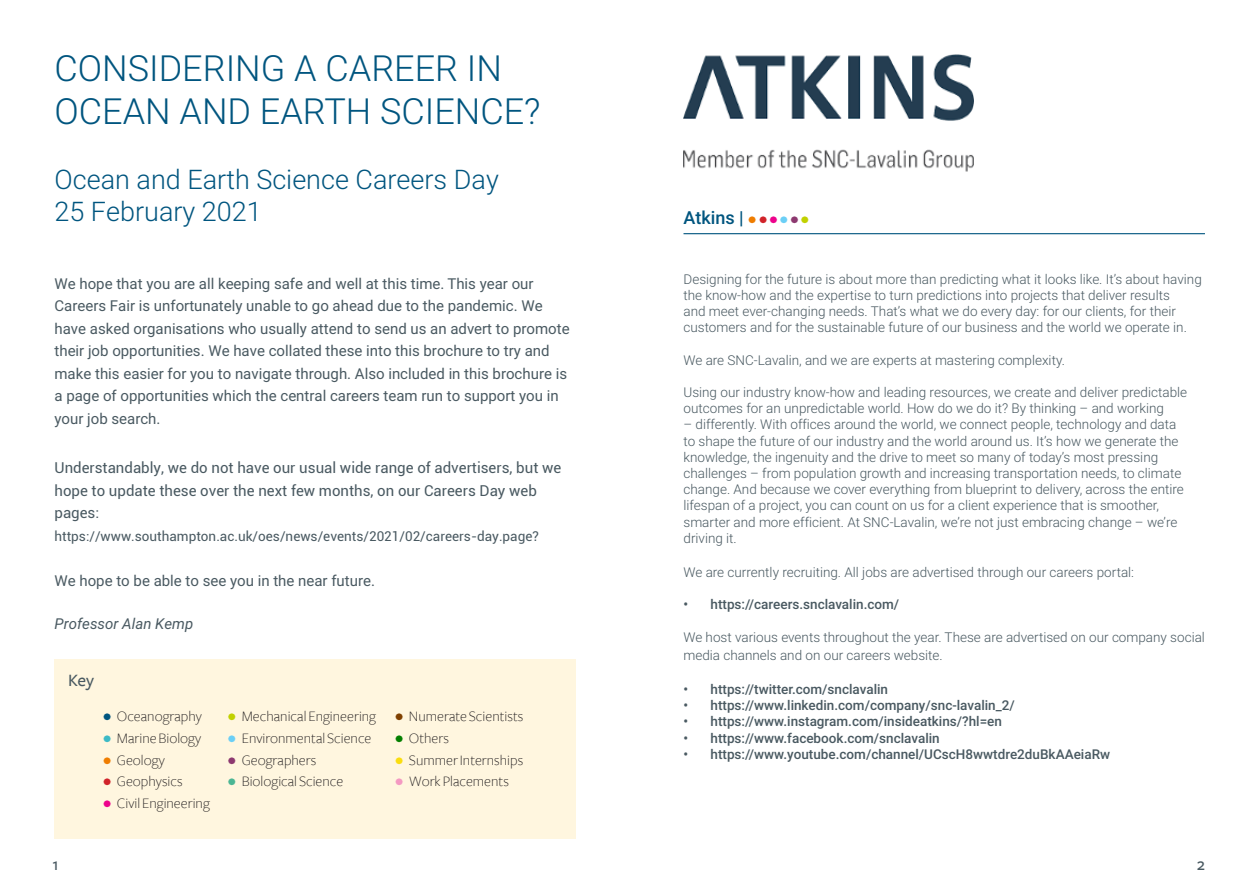
<style>
.page{position:relative;width:1259px;height:893px;background:#fff}
.page>*{position:absolute;margin:0;border:0;box-sizing:border-box;transform-origin:0 0}
.t1{font:300 36px/43.2px "Roboto";color:#00557f}
.t2{font:300 27px/32.4px "Roboto";color:#00557f}
.t3{font:500 18px "Roboto";color:#00557f}
.t4{font:500 18px "Freight Sans";color:#495961}
.t5{font:15px/22.5px "Roboto";color:#495961}
.t6{font:300 15px/21.6px "Freight Sans";color:#231f20}
.t7{font:italic 15px "Roboto";color:#495961}
.t8{font:300 13.5px/16.2px "Roboto";color:#495961}
.t9{font:500 13.5px "Roboto";color:#495961}
.t10{font:13.5px "Roboto";color:#495961}
.s1{font-size:18px;color:#00557f}
.s2{font-size:18px;color:#3cbac6}
.s3{font-size:18px;color:#ef7d00}
.s4{font-size:18px;color:#d1232a}
.s5{font-size:18px;color:#ed028c}
.s6{font-size:18px;color:#c1d100}
.s7{font-size:18px;color:#6bcff6}
.s8{font-size:18px;color:#8d3970}
.s9{font-size:18px;color:#4bb694}
.s10{font-size:18px;color:#7f4000}
.s11{font-size:18px;color:#047f00}
.s12{font-size:18px;color:#fadd0e}
.s13{font-size:18px;color:#f499c2}
.s14{font-family:"Freight Sans";font-weight:300;color:#ef7d00}
.s15{font-family:"Freight Sans";font-weight:300;color:#d1232a}
.s16{font-family:"Freight Sans";font-weight:300;color:#ed028c}
.s17{font-family:"Freight Sans";font-weight:300;color:#6bcff6}
.s18{font-family:"Freight Sans";font-weight:300;color:#8d3970}
.s19{font-family:"Freight Sans";font-weight:300;color:#c1d100}
</style>
<div class="page">
<div style="left:54px;top:659px;width:521px;height:180px;background:#fff6df"></div>
<img style="left:683px;top:54px;width:290px;height:117px">
<hr style="left:683px;top:233px;width:522px;height:1px;background:#00557f">
<h1 class="t1" style="left:54px;top:45px;width:488px">CONSIDERING A CAREER IN<br>OCEAN AND EARTH SCIENCE?</h1>
<h2 class="t2" style="left:54px;top:162px;width:446px">Ocean and Earth Science Careers Day<br>25 February 2021</h2>
<p class="t5" style="left:54px;top:271px;width:517px">We hope that you are all keeping safe and well at this time. This year our Careers Fair is unfortunately unable to go ahead due to the pandemic. We have asked organisations who usually attend to send us an advert to promote their job opportunities. We have collated these into this brochure to try and make this easier for you to navigate through. Also included in this brochure is a page of opportunities which the central careers team run to support you in your job search.</p>
<p class="t5" style="left:54px;top:456px;width:508px">Understandably, we do not have our usual wide range of advertisers, but we hope to update these over the next few months, on our Careers Day web pages:</p>
<p class="t10" style="left:54px;top:526px;width:486px">https://www.southampton.ac.uk/oes/news/events/2021/02/careers-day.page?</p>
<p class="t5" style="left:54px;top:568px;width:322px">We hope to be able to see you in the near future.</p>
<p class="t7" style="left:54px;top:613px;width:140px">Professor Alan Kemp</p>
<h3 class="t4" style="left:68px;top:670px;width:28px">Key</h3>
<p class="t6" style="left:103px;top:706px;width:108px"><span class="s1">¥</span> Oceanography <span class="s2">¥</span> Marine Biology <span class="s3">¥</span> Geology<br><span class="s4">¥</span> Geophysics<br><span class="s5">¥</span> Civil Engineering</p>
<p class="t6" style="left:228px;top:706px;width:150px"><span class="s6">¥</span> Mechanical Engineering <span class="s7">¥</span> Environmental Science <span class="s8">¥</span> Geographers<br><span class="s9">¥</span> Biological Science</p>
<p class="t6" style="left:395px;top:706px;width:130px"><span class="s10">¥</span> Numerate Scientists <span class="s11">¥</span> Others<br><span class="s12">¥</span> Summer Internships <span class="s13">¥</span> Work Placements</p>
<h3 class="t3" style="left:683px;top:205px;width:127px">Atkins | <span class="s14">¥</span> <span class="s15">¥</span> <span class="s16">¥</span> <span class="s17">¥</span> <span class="s18">¥</span> <span class="s19">¥</span></h3>
<p class="t8" style="left:683px;top:270px;width:520px">Designing for the future is about more than predicting what it looks like. It’s about having the know-how and the expertise to turn predictions into projects that deliver results<br>and meet ever-changing needs. That’s what we do every day: for our clients, for their customers and for the sustainable future of our business and the world we operate in.</p>
<p class="t8" style="left:683px;top:351px;width:383px">We are SNC-Lavalin, and we are experts at mastering complexity.</p>
<p class="t8" style="left:683px;top:384px;width:505px">Using our industry know-how and leading resources, we create and deliver predictable outcomes for an unpredictable world. How do we do it? By thinking – and working</p>
<p class="t8" style="left:683px;top:416px;width:502px">– differently. With offices around the world, we connect people, technology and data to shape the future of our industry and the world around us. It’s how we generate the knowledge, the ingenuity and the drive to meet so many of today’s most pressing challenges – from population growth and increasing transportation needs, to climate change. And because we cover everything from blueprint to delivery, across the entire lifespan of a project, you can count on us for a client experience that is smoother, smarter and more efficient. At SNC-Lavalin, we’re not just embracing change – we’re driving it.</p>
<p class="t8" style="left:683px;top:564px;width:452px">We are currently recruiting. All jobs are advertised through our careers portal:</p>
<p class="t9" style="left:683px;top:595px;width:217px">• https://careers.snclavalin.com/</p>
<p class="t8" style="left:683px;top:627px;width:523px;line-height:18px">We host various events throughout the year. These are advertised on our company social media channels and on our careers website.</p>
<p class="t9" style="left:683px;top:680px;width:206px">• https://twitter.com/snclavalin</p>
<p class="t9" style="left:683px;top:696px;width:333px">• https://www.linkedin.com/company/snc-lavalin_2/</p>
<p class="t9" style="left:683px;top:712px;width:320px">• https://www.instagram.com/insideatkins/?hl=en</p>
<p class="t9" style="left:683px;top:728px;width:258px">• https://www.facebook.com/snclavalin</p>
<p class="t9" style="left:683px;top:744px;width:428px">• https://www.youtube.com/channel/UCscH8wwtdre2duBkAAeiaRw</p>
<h3 class="t4" style="left:53px;top:854px;width:8px">1</h3>
<h3 class="t4" style="left:1196px;top:854px;width:10px">2</h3>
</div>
